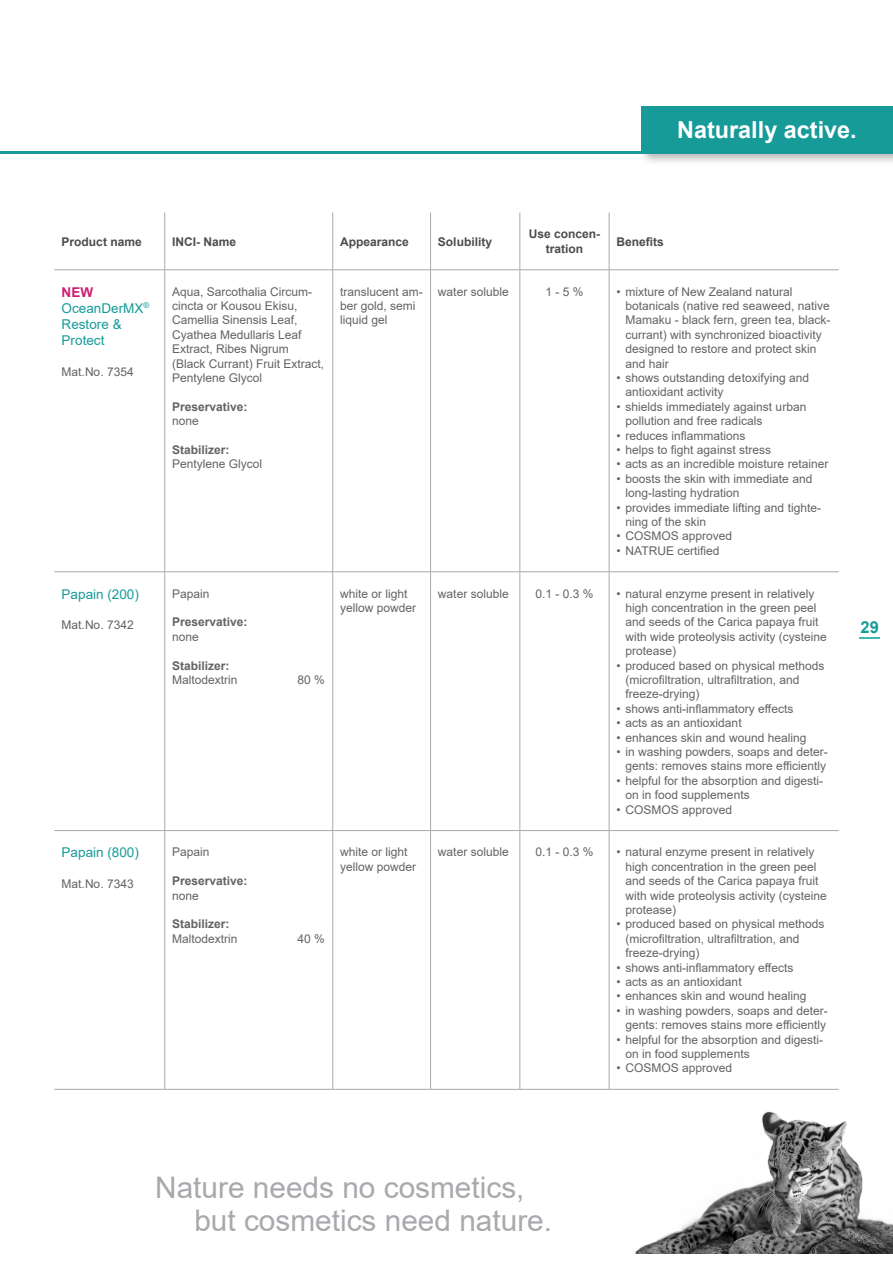
<style>
.page{position:relative;width:893px;height:1263px;background:#fff}
.page>*{position:absolute;margin:0;border:0;box-sizing:border-box;transform-origin:0 0}
.t1{font:29.85px/33px "Arial";color:#a8a9ad}
.t2{font:700 23.4px "Arial";color:#fff}
.t3{font:700 16.5px "Arial";color:#179b99}
.t4{font:13.5px/16.2px "Arial";color:#179b99}
.t5{font:700 13.5px "Arial";color:#cd1f72}
.t6{font:12px/14.4px "Arial";color:#636366}
.t7{font:700 12px "Arial";color:#636366}
.t8{font:700 12px/14.4px "Arial";color:#4b4c4d;text-align:center}
</style>
<div class="page">
<div style="left:639px;top:104px;width:254px;height:62px;background:#231f20;opacity:.34"></div>
<div style="left:641px;top:106px;width:252px;height:46px;background:#179b99"></div>
<hr style="left:0;top:151px;width:893px;height:3px;background:#179b99">
<svg style="left:859px;top:637px;width:21px;height:1px"></svg>
<hr style="left:332px;top:213px;width:1px;height:57px;background:#a8a9ad">
<hr style="left:430px;top:213px;width:1px;height:57px;background:#a8a9ad">
<hr style="left:520px;top:213px;width:1px;height:57px;background:#a8a9ad">
<hr style="left:609px;top:213px;width:1px;height:57px;background:#a8a9ad">
<hr style="left:332px;top:270px;width:1px;height:302px;background:#a8a9ad">
<hr style="left:430px;top:270px;width:1px;height:302px;background:#a8a9ad">
<hr style="left:520px;top:270px;width:1px;height:302px;background:#a8a9ad">
<hr style="left:609px;top:270px;width:1px;height:302px;background:#a8a9ad">
<hr style="left:332px;top:572px;width:1px;height:258px;background:#a8a9ad">
<hr style="left:430px;top:572px;width:1px;height:258px;background:#a8a9ad">
<hr style="left:520px;top:572px;width:1px;height:258px;background:#a8a9ad">
<hr style="left:609px;top:572px;width:1px;height:258px;background:#a8a9ad">
<hr style="left:332px;top:831px;width:1px;height:258px;background:#a8a9ad">
<hr style="left:430px;top:831px;width:1px;height:258px;background:#a8a9ad">
<hr style="left:520px;top:831px;width:1px;height:258px;background:#a8a9ad">
<hr style="left:609px;top:831px;width:1px;height:258px;background:#a8a9ad">
<hr style="left:54px;top:269px;width:111px;height:1px;background:#a8a9ad">
<hr style="left:165px;top:269px;width:168px;height:1px;background:#a8a9ad">
<hr style="left:333px;top:269px;width:98px;height:1px;background:#a8a9ad">
<hr style="left:431px;top:269px;width:89px;height:1px;background:#a8a9ad">
<hr style="left:520px;top:269px;width:89px;height:1px;background:#a8a9ad">
<hr style="left:609px;top:269px;width:230px;height:1px;background:#a8a9ad">
<hr style="left:54px;top:571px;width:111px;height:1px;background:#a8a9ad">
<hr style="left:165px;top:571px;width:168px;height:1px;background:#a8a9ad">
<hr style="left:333px;top:571px;width:98px;height:1px;background:#a8a9ad">
<hr style="left:431px;top:571px;width:89px;height:1px;background:#a8a9ad">
<hr style="left:520px;top:571px;width:89px;height:1px;background:#a8a9ad">
<hr style="left:609px;top:571px;width:230px;height:1px;background:#a8a9ad">
<hr style="left:54px;top:830px;width:111px;height:1px;background:#a8a9ad">
<hr style="left:165px;top:830px;width:168px;height:1px;background:#a8a9ad">
<hr style="left:333px;top:830px;width:98px;height:1px;background:#a8a9ad">
<hr style="left:431px;top:830px;width:89px;height:1px;background:#a8a9ad">
<hr style="left:520px;top:830px;width:89px;height:1px;background:#a8a9ad">
<hr style="left:609px;top:830px;width:230px;height:1px;background:#a8a9ad">
<hr style="left:54px;top:1089px;width:111px;height:1px;background:#a8a9ad">
<hr style="left:165px;top:1089px;width:168px;height:1px;background:#a8a9ad">
<hr style="left:333px;top:1089px;width:98px;height:1px;background:#a8a9ad">
<hr style="left:431px;top:1089px;width:89px;height:1px;background:#a8a9ad">
<hr style="left:520px;top:1089px;width:89px;height:1px;background:#a8a9ad">
<hr style="left:609px;top:1089px;width:230px;height:1px;background:#a8a9ad">
<hr style="left:165px;top:213px;width:1px;height:57px;background:#a8a9ad">
<hr style="left:165px;top:270px;width:1px;height:302px;background:#a8a9ad">
<hr style="left:165px;top:572px;width:1px;height:258px;background:#a8a9ad">
<hr style="left:165px;top:831px;width:1px;height:258px;background:#a8a9ad">
<img style="left:635px;top:1112px;width:258px;height:141px">
<h2 class="t2" style="left:677px;top:113px;width:181px">Naturally active.</h2>
<p class="t8" style="left:62px;top:234px;width:82px">Product name</p>
<p class="t8" style="left:172px;top:234px;width:66px">INCI- Name</p>
<p class="t8" style="left:340px;top:234px;width:70px">Appearance</p>
<p class="t8" style="left:438px;top:234px;width:56px">Solubility</p>
<p class="t8" style="left:529px;top:227px;width:73px">Use concen&shy;tration</p>
<p class="t8" style="left:617px;top:234px;width:49px">Benefits</p>
<p class="t5" style="left:62px;top:282px;width:33px">NEW</p>
<p class="t4" style="left:62px;top:300px;width:89px">OceanDerMX<sup>®<br></sup>Restore &amp;<br>Protect</p>
<p class="t6" style="left:62px;top:364px;width:74px">Mat.No. 7354</p>
<p class="t6" style="left:172px;top:284px;width:154px">Aqua, Sarcothalia Circum&shy;cincta or Kousou Ekisu,<br>Camellia Sinensis Leaf,<br>Cyathea Medullaris Leaf<br>Extract, Ribes Nigrum (Black Currant) Fruit Extract,<br>Pentylene Glycol</p>
<p class="t7" style="left:172px;top:398px;width:77px">Preservative:</p>
<p class="t6" style="left:172px;top:414px;width:28px">none</p>
<p class="t7" style="left:172px;top:441px;width:59px">Stabilizer:</p>
<p class="t6" style="left:172px;top:457px;width:92px">Pentylene Glycol</p>
<p class="t6" style="left:340px;top:284px;width:84px">translucent am&shy;ber gold, semi liquid gel</p>
<p class="t6" style="left:438px;top:284px;width:72px">water soluble</p>
<p class="t6" style="left:545px;top:284px;width:40px">1 - 5 %</p>
<p class="t6" style="left:626px;top:284px;width:206px;text-indent:-9px">• mixture of New Zealand natural botanicals (native red seaweed, native<br>Mamaku - black fern, green tea, black&shy;currant) with synchronized bioactivity designed to restore and protect skin and hair</p>
<p class="t6" style="left:626px;top:370px;width:185px;text-indent:-9px">• shows outstanding detoxifying and antioxidant activity</p>
<p class="t6" style="left:626px;top:399px;width:182px;text-indent:-9px">• shields immediately against urban pollution and free radicals</p>
<p class="t6" style="left:617px;top:428px;width:131px">• reduces inflammations</p>
<p class="t6" style="left:617px;top:442px;width:156px">• helps to fight against stress</p>
<p class="t6" style="left:617px;top:457px;width:213px">• acts as an incredible moisture retainer</p>
<p class="t6" style="left:626px;top:471px;width:188px;text-indent:-9px">• boosts the skin with immediate and long-lasting hydration</p>
<p class="t6" style="left:626px;top:500px;width:197px;text-indent:-9px">• provides immediate lifting and tighte&shy;ning of the skin</p>
<p class="t6" style="left:617px;top:529px;width:117px">• COSMOS approved</p>
<p class="t6" style="left:617px;top:543px;width:104px">• NATRUE certified</p>
<p class="t4" style="left:62px;top:586px;width:79px">Papain (200)</p>
<p class="t6" style="left:62px;top:618px;width:74px">Mat.No. 7342</p>
<p class="t4" style="left:62px;top:844px;width:79px">Papain (800)</p>
<p class="t6" style="left:62px;top:876px;width:74px">Mat.No. 7343</p>
<p class="t6" style="left:172px;top:586px;width:39px">Papain</p>
<p class="t7" style="left:172px;top:614px;width:77px">Preservative:</p>
<p class="t6" style="left:172px;top:629px;width:28px">none</p>
<p class="t7" style="left:172px;top:657px;width:59px">Stabilizer:</p>
<p class="t6" style="left:172px;top:672px;width:67px">Maltodextrin</p>
<p class="t6" style="left:298px;top:672px;width:29px">80 %</p>
<p class="t6" style="left:172px;top:845px;width:39px">Papain</p>
<p class="t7" style="left:172px;top:872px;width:77px">Preservative:</p>
<p class="t6" style="left:172px;top:888px;width:28px">none</p>
<p class="t7" style="left:172px;top:916px;width:59px">Stabilizer:</p>
<p class="t6" style="left:172px;top:931px;width:67px">Maltodextrin</p>
<p class="t6" style="left:298px;top:931px;width:29px">40 %</p>
<p class="t6" style="left:340px;top:586px;width:78px">white or light yellow powder</p>
<p class="t6" style="left:438px;top:586px;width:72px">water soluble</p>
<p class="t6" style="left:535px;top:586px;width:60px">0.1 - 0.3 %</p>
<p class="t6" style="left:626px;top:586px;width:203px;text-indent:-9px">• natural enzyme present in relatively high concentration in the green peel and seeds of the Carica papaya fruit with wide proteolysis activity (cysteine protease)</p>
<p class="t6" style="left:626px;top:658px;width:200px;text-indent:-9px">• produced based on physical methods (microfiltration, ultrafiltration, and freeze-drying)</p>
<p class="t6" style="left:617px;top:701px;width:178px">• shows anti-inflammatory effects</p>
<p class="t6" style="left:617px;top:716px;width:127px">• acts as an antioxidant</p>
<p class="t6" style="left:617px;top:730px;width:191px">• enhances skin and wound healing</p>
<p class="t6" style="left:617px;top:744px;width:213px;text-align:right">• in washing powders, soaps and deter&shy;gents: removes stains more efficiently</p>
<p class="t6" style="left:626px;top:773px;width:199px;text-indent:-9px">• helpful for the absorption and digesti&shy;on in food supplements</p>
<p class="t6" style="left:617px;top:802px;width:117px">• COSMOS approved</p>
<p class="t6" style="left:340px;top:845px;width:78px">white or light yellow powder</p>
<p class="t6" style="left:438px;top:845px;width:72px">water soluble</p>
<p class="t6" style="left:535px;top:845px;width:60px">0.1 - 0.3 %</p>
<p class="t6" style="left:626px;top:845px;width:203px;text-indent:-9px">• natural enzyme present in relatively high concentration in the green peel and seeds of the Carica papaya fruit with wide proteolysis activity (cysteine protease)</p>
<p class="t6" style="left:626px;top:917px;width:200px;text-indent:-9px">• produced based on physical methods (microfiltration, ultrafiltration, and freeze-drying)</p>
<p class="t6" style="left:617px;top:960px;width:178px">• shows anti-inflammatory effects</p>
<p class="t6" style="left:617px;top:974px;width:127px">• acts as an antioxidant</p>
<p class="t6" style="left:617px;top:989px;width:191px">• enhances skin and wound healing</p>
<p class="t6" style="left:617px;top:1003px;width:213px;text-align:right">• in washing powders, soaps and deter&shy;gents: removes stains more efficiently</p>
<p class="t6" style="left:626px;top:1032px;width:199px;text-indent:-9px">• helpful for the absorption and digesti&shy;on in food supplements</p>
<p class="t6" style="left:617px;top:1061px;width:117px">• COSMOS approved</p>
<h3 class="t3" style="left:861px;top:616px;width:20px">29</h3>
<h1 class="t1" style="left:194px;top:1170px;width:359px;text-indent:-39px">Nature needs no cosmetics, but cosmetics need nature.</h1>
</div>
